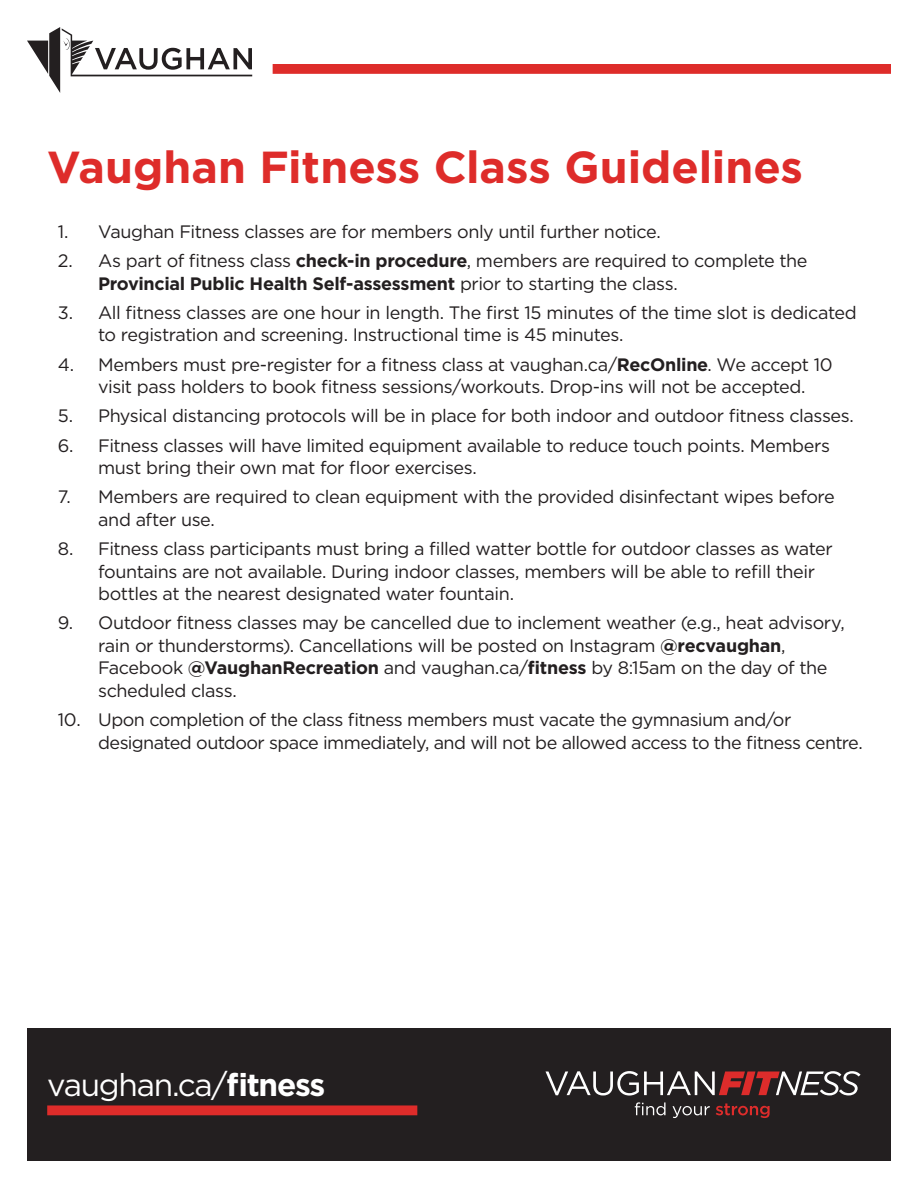
<style>
.page{position:relative;width:918px;height:1188px;background:#fff}
.page>*{position:absolute;margin:0;border:0;box-sizing:border-box;transform-origin:0 0}
.t1{font:700 44.85px "Gotham";color:#de2c2a}
.t2{font:31.65px "Gotham";letter-spacing:-.04em;color:#fff}
.t3{font:18px/22.5px "Gotham";letter-spacing:-.025em;color:#231f20}
.s1{font-weight:700}
</style>
<div class="page">
<div style="left:273px;top:64px;width:618px;height:10px;background:#de2c2a"></div>
<svg style="left:27px;top:27px;width:225px;height:66px"></svg>
<div style="left:27px;top:1028px;width:864px;height:133px;background:#231f20"></div>
<svg style="left:546px;top:1071px;width:315px;height:25px"></svg>
<svg style="left:635px;top:1102px;width:31px;height:13px"></svg>
<svg style="left:672px;top:1106px;width:38px;height:12px"></svg>
<svg style="left:716px;top:1103px;width:54px;height:15px"></svg>
<div style="left:47px;top:1105px;width:370px;height:10px;background:#de2c2a"></div>
<h1 class="t1" style="left:47px;top:137px;width:757px">Vaughan Fitness Class Guidelines</h1>
<p class="t3" style="left:58px;top:220px;width:605px">1. Vaughan Fitness classes are for members only until further notice.</p>
<p class="t3" style="left:98px;top:249px;width:711px;text-indent:-40px">2. As part of fitness class <span class="s1">check-in procedure</span>, members are required to complete the<br><span class="s1">Provincial Public Health Self-assessment</span> prior to starting the class.</p>
<p class="t3" style="left:98px;top:301px;width:760px;text-indent:-40px">3. All fitness classes are one hour in length. The first 15 minutes of the time slot is dedicated to registration and screening. Instructional time is 45 minutes.</p>
<p class="t3" style="left:98px;top:353px;width:736px;text-indent:-40px">4. Members must pre-register for a fitness class at vaughan.ca/<span class="s1">RecOnline</span>. We accept 10 visit pass holders to book fitness sessions/workouts. Drop-ins will not be accepted.</p>
<p class="t3" style="left:58px;top:404px;width:798px">5. Physical distancing protocols will be in place for both indoor and outdoor fitness classes.</p>
<p class="t3" style="left:98px;top:434px;width:733px;text-indent:-40px">6. Fitness classes will have limited equipment available to reduce touch points. Members must bring their own mat for floor exercises.</p>
<p class="t3" style="left:98px;top:485px;width:738px;text-indent:-40px">7. Members are required to clean equipment with the provided disinfectant wipes before and after use.</p>
<p class="t3" style="left:98px;top:537px;width:736px;text-indent:-40px">8. Fitness class participants must bring a filled watter bottle for outdoor classes as water fountains are not available. During indoor classes, members will be able to refill their bottles at the nearest designated water fountain.</p>
<p class="t3" style="left:98px;top:611px;width:748px;text-indent:-40px">9. Outdoor fitness classes may be cancelled due to inclement weather (e.g., heat advisory, rain or thunderstorms). Cancellations will be posted on Instagram <span class="s1">@recvaughan</span>, Facebook <span class="s1">@VaughanRecreation</span> and vaughan.ca/<span class="s1">fitness</span> by 8:15am on the day of the scheduled class.</p>
<p class="t3" style="left:98px;top:708px;width:766px;text-indent:-41px">10. Upon completion of the class fitness members must vacate the gymnasium and/or designated outdoor space immediately, and will not be allowed access to the fitness centre.</p>
<h2 class="t2" style="left:47px;top:1065px;width:280px">vaughan.ca/<span class="s1">fitness</span></h2>
</div>
